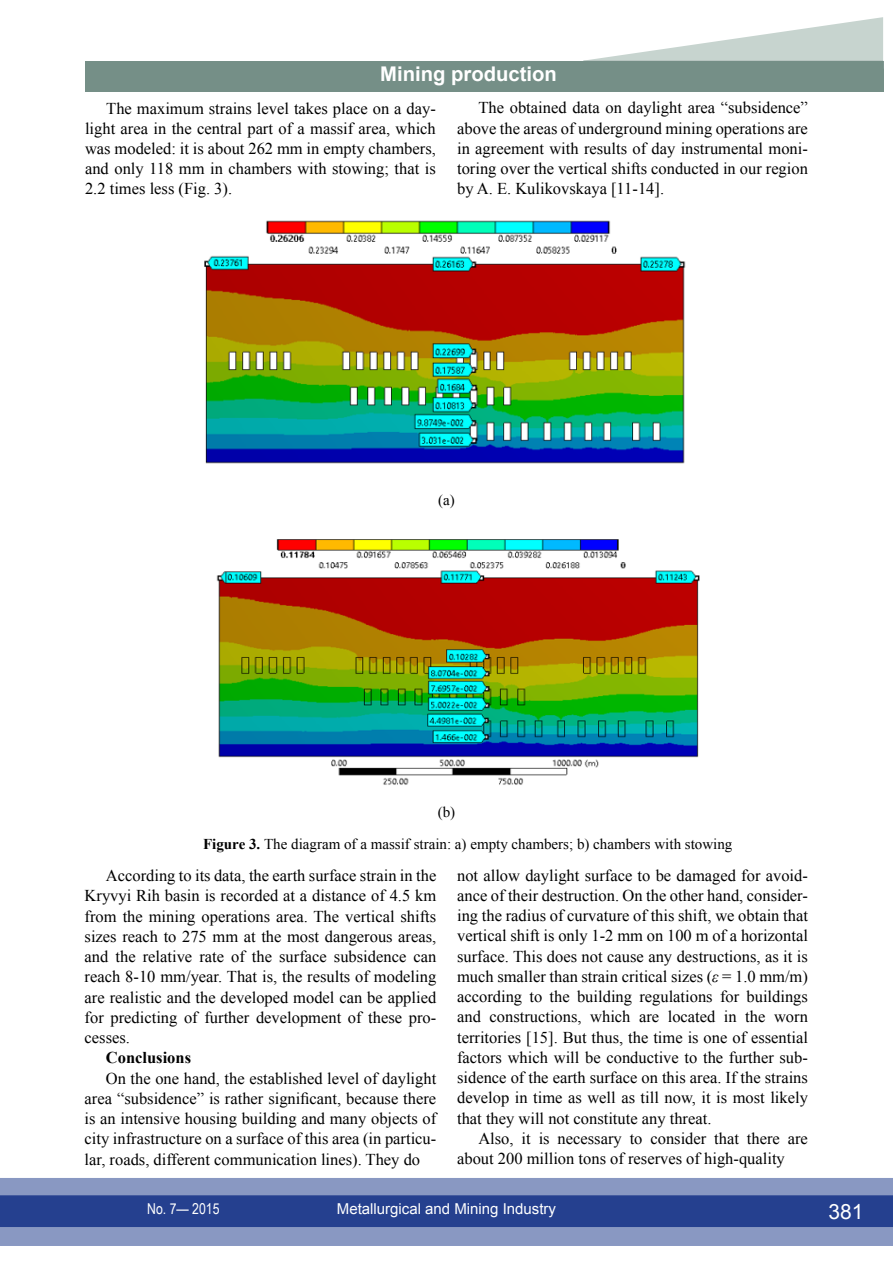
<style>
.page{position:relative;width:893px;height:1263px;background:#fff}
.page>*{position:absolute;margin:0;border:0;box-sizing:border-box;transform-origin:0 0}
.t1{font:21px "Arial";color:#fff}
.t2{font:700 20.25px "Arial";color:#fff}
.t3{font:16.5px/20.2px "Times New Roman";color:#000;text-align:justify}
.t4{font:700 16.5px "Times New Roman";color:#000}
.t5{font:15px "Times New Roman";color:#000}
.t6{font:15px "Arial";color:#fff}
.t7{font:15px "Arial Narrow";color:#fff}
.s1{font-weight:700}
.s2{font-style:italic}
</style>
<div class="page">
<div style="left:0;top:1178px;width:893px;height:68px;background:#8998c2"></div>
<div style="left:0;top:1195px;width:893px;height:32px;background:#25408f;border:2px solid #25408f"></div>
<div style="left:85px;top:61px;width:798px;height:30px;background:#758f87"></div>
<svg style="left:583px;top:17px;width:300px;height:44px"></svg>
<img style="left:204px;top:220px;width:482px;height:244px">
<img style="left:216px;top:539px;width:483px;height:246px">
<p class="t2" style="left:380px;top:60px;width:178px">Mining production</p>
<p class="t3" style="left:85px;top:98px;width:352px;text-indent:21px">The maximum strains level takes place on a day&shy;light area in the central part of a massif area, which was modeled: it is about 262 mm in empty chambers, and only 118 mm in chambers with stowing; that is 2.2 times less (Fig. 3).</p>
<p class="t3" style="left:457px;top:98px;width:352px;text-indent:21px">The obtained data on daylight area “subsidence” above the areas of underground mining operations are in agreement with results of day instrumental moni&shy;toring over the vertical shifts conducted in our region by A. E. Kulikovskaya [11-14].</p>
<p class="t5" style="left:438px;top:490px;width:18px">(а)</p>
<p class="t5" style="left:438px;top:802px;width:19px">(b)</p>
<p class="t5" style="left:203px;top:834px;width:531px"><span class="s1">Figure 3.</span> The diagram of a massif strain: a) empty chambers; b) chambers with stowing</p>
<p class="t3" style="left:85px;top:865px;width:353px;text-indent:21px">According to its data, the earth surface strain in the Kryvyi Rih basin is recorded at a distance of 4.5 km from the mining operations area. The vertical shifts sizes reach to 275 mm at the most dangerous areas, and the relative rate of the surface subsidence can reach 8-10 mm/year. That is, the results of modeling are realistic and the developed model can be applied for predicting of further development of these pro&shy;cesses.</p>
<p class="t4" style="left:106px;top:1046px;width:87px">Conclusions</p>
<p class="t3" style="left:85px;top:1068px;width:353px;text-indent:21px">On the one hand, the established level of daylight area “subsidence” is rather significant, because there is an intensive housing building and many objects of city infrastructure on a surface of this area (in particu&shy;lar, roads, different communication lines). They do</p>
<p class="t3" style="left:457px;top:865px;width:352px">not allow daylight surface to be damaged for avoid&shy;ance of their destruction. On the other hand, consider&shy;ing the radius of curvature of this shift, we obtain that vertical shift is only 1-2 mm on 100 m of a horizontal surface. This does not cause any destructions, as it is much smaller than strain critical sizes (<span class="s2">ε</span> = 1.0 mm/m) according to the building regulations for buildings and constructions, which are located in the worn territories [15]. But thus, the time is one of essential factors which will be conductive to the further sub&shy;sidence of the earth surface on this area. If the strains develop in time as well as till now, it is most likely that they will not constitute any threat.</p>
<p class="t3" style="left:457px;top:1128px;width:352px;text-indent:21px">Also, it is necessary to consider that there are about 200 million tons of reserves of high-quality</p>
<p class="t7" style="left:147px;top:1198px;width:74px">No. 7— 2015</p>
<p class="t6" style="left:337px;top:1199px;width:221px">Metallurgical and Mining Industry</p>
<p class="t1" style="left:828px;top:1197px;width:37px">381</p>
</div>
